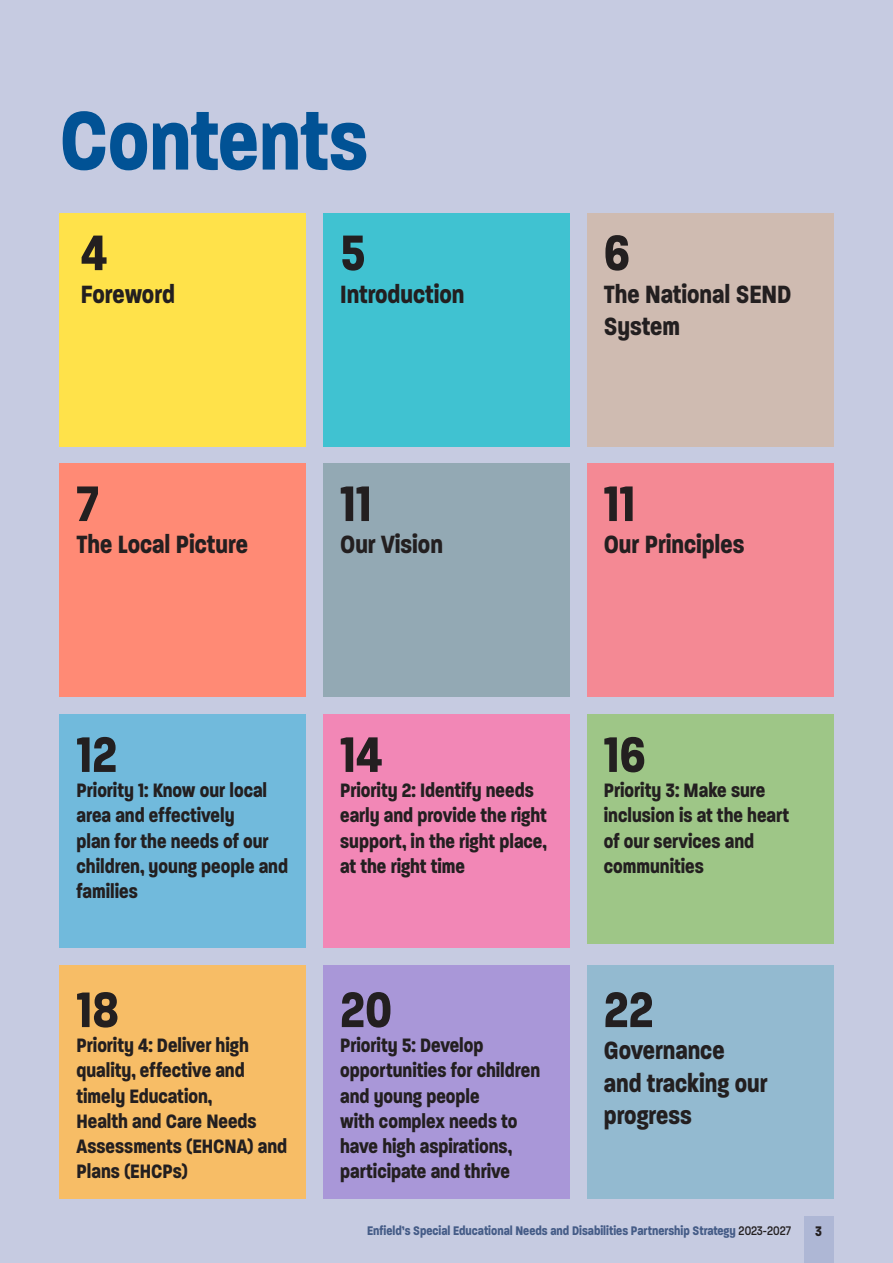
<style>
.page{position:relative;width:893px;height:1263px;background:#c6cbe1}
.page>*{position:absolute;margin:0;border:0;box-sizing:border-box;transform-origin:0 0}
.Chp_head{font:700 90px "Paralucent Condensed";color:#015295}
.Contents_pg_no{font:700 54px "Paralucent Condensed";color:#231f20}
.Contents_copy{font:700 27px/32.4px "Paralucent Condensed";color:#231f20}
.Contents_copy-2{font:700 21px/25.2px "Paralucent Condensed";color:#231f20}
.t1{font:700 15px "Paralucent Condensed";color:#231f20}
.t2{font:700 13.5px "Paralucent Condensed";color:#455c87}
.s1{font-weight:500;color:#231f20}
</style>
<div class="page">
<div style="left:60px;top:213px;width:246px;height:233px;background:#ffe24a"></div>
<div style="left:323px;top:213px;width:247px;height:233px;background:#40c2d1"></div>
<div style="left:587px;top:213px;width:246px;height:233px;background:#cfbbb1"></div>
<div style="left:60px;top:463px;width:246px;height:234px;background:#ff8a75"></div>
<div style="left:323px;top:463px;width:247px;height:234px;background:#93a9b4"></div>
<div style="left:587px;top:463px;width:246px;height:234px;background:#f48994"></div>
<div style="left:60px;top:714px;width:246px;height:234px;background:#71badc"></div>
<div style="left:60px;top:965px;width:246px;height:234px;background:#f7bd66"></div>
<div style="left:323px;top:714px;width:247px;height:234px;background:#f287b6"></div>
<div style="left:323px;top:965px;width:247px;height:234px;background:#a997d8"></div>
<div style="left:587px;top:714px;width:246px;height:230px;background:#9ec687"></div>
<div style="left:587px;top:965px;width:246px;height:234px;background:#93bad0"></div>
<div style="left:804px;top:1216px;width:29px;height:47px;background:#aeb7d5"></div>
<p class="Chp_head" style="left:60px;top:87px;width:310px">Contents</p>
<p class="Contents_pg_no" style="left:81px;top:220px;width:28px">4</p>
<p class="Contents_copy" style="left:81px;top:278px;width:96px">Foreword</p>
<p class="Contents_pg_no" style="left:77px;top:471px;width:23px">7</p>
<p class="Contents_copy" style="left:77px;top:529px;width:173px">The Local Picture</p>
<p class="Contents_pg_no" style="left:340px;top:220px;width:26px">5</p>
<p class="Contents_copy" style="left:340px;top:278px;width:126px">Introduction</p>
<p class="Contents_pg_no" style="left:340px;top:471px;width:33px">11</p>
<p class="Contents_copy" style="left:340px;top:529px;width:104px">Our Vision</p>
<p class="Contents_pg_no" style="left:604px;top:220px;width:28px">6</p>
<p class="Contents_copy" style="left:604px;top:278px;width:189px">The National SEND<br>System</p>
<p class="Contents_pg_no" style="left:604px;top:471px;width:33px">11</p>
<p class="Contents_copy" style="left:604px;top:529px;width:142px">Our Principles</p>
<p class="Contents_pg_no" style="left:77px;top:722px;width:42px">12</p>
<p class="Contents_copy-2" style="left:77px;top:778px;width:213px">Priority 1: Know our local area and effectively<br>plan for the needs of our children, young people and families</p>
<p class="Contents_pg_no" style="left:77px;top:977px;width:44px">18</p>
<p class="Contents_copy-2" style="left:77px;top:1033px;width:212px">Priority 4: Deliver high quality, effective and timely Education,<br>Health and Care Needs<br>Assessments (EHCNA) and<br>Plans (EHCPs)</p>
<p class="Contents_pg_no" style="left:340px;top:722px;width:44px">14</p>
<p class="Contents_copy-2" style="left:340px;top:778px;width:208px">Priority 2: Identify needs early and provide the right support, in the right place, at the right time</p>
<p class="Contents_pg_no" style="left:340px;top:977px;width:53px">20</p>
<p class="Contents_copy-2" style="left:340px;top:1033px;width:202px">Priority 5: Develop opportunities for children and young people<br>with complex needs to have high aspirations, participate and thrive</p>
<p class="Contents_pg_no" style="left:604px;top:722px;width:44px">16</p>
<p class="Contents_copy-2" style="left:604px;top:778px;width:187px">Priority 3: Make sure inclusion is at the heart of our services and communities</p>
<p class="Contents_pg_no" style="left:604px;top:977px;width:51px">22</p>
<p class="Contents_copy" style="left:604px;top:1035px;width:165px">Governance and tracking our progress</p>
<p class="t2" style="left:367px;top:1222px;width:425px">Enfield’s Special Educational Needs and Disabilities Partnership Strategy <span class="s1">2023-2027</span></p>
<p class="t1" style="left:815px;top:1222px;width:8px">3</p>
</div>
